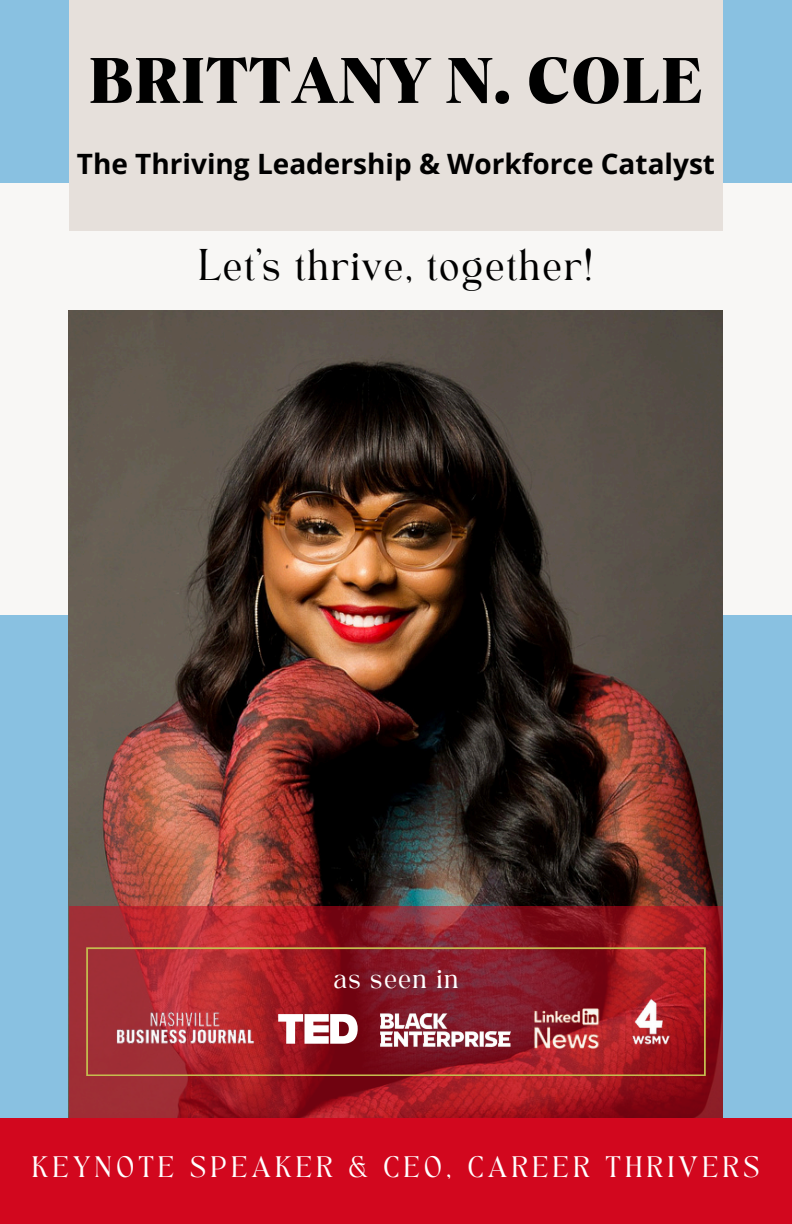
<style>
.page{position:relative;width:792px;height:1224px;background:#f8f7f5}
.page>*{position:absolute;margin:0;border:0;box-sizing:border-box;transform-origin:0 0}
.t1{font:66px "Carelia Upright";color:#000}
.t2{font:31px "TAN Angleton";letter-spacing:.005em;color:#000}
.t3{font:700 28px "Open Sans";color:#000}
.t4{font:20.8px "TAN Angleton";letter-spacing:.165em;color:#fff}
</style>
<div class="page">
<div style="left:0;top:615px;width:792px;height:573px;background:#89c1e1"></div>
<div style="left:0;top:0;width:792px;height:183px;background:#89c1e1"></div>
<img style="left:69px;top:310px;width:654px;height:808px">
<svg style="left:69px;top:906px;width:654px;height:211px;background:#9c1d26"></svg>
<div style="left:69px;top:0;width:654px;height:231px;background:#e6e0db"></div>
<svg style="left:86px;top:947px;width:620px;height:129px;background:#9a2329"></svg>
<div style="left:0;top:1118px;width:792px;height:106px;background:#d2071e"></div>
<img style="left:380px;top:1014px;width:131px;height:33px">
<img style="left:533px;top:1006px;width:67px;height:45px">
<svg style="left:278px;top:1014px;width:80px;height:30px;background:#daafb3"></svg>
<img style="left:623px;top:994px;width:56px;height:55px">
<img style="left:114px;top:1009px;width:142px;height:40px">
<p class="t1" style="left:88px;top:42px;width:617px">BRITTANY N. COLE</p>
<p class="t3" style="left:77px;top:144px;width:640px">The Thriving Leadership &amp; Workforce Catalyst</p>
<p class="t2" style="left:198px;top:249px;width:398px">Let’s thrive, together!</p>
<p class="t4" style="left:333px;top:967px;width:128px">as seen in</p>
<p class="t4" style="left:32px;top:1156px;width:730px">KEYNOTE SPEAKER &amp; CEO, CAREER THRIVERS</p>
</div>
